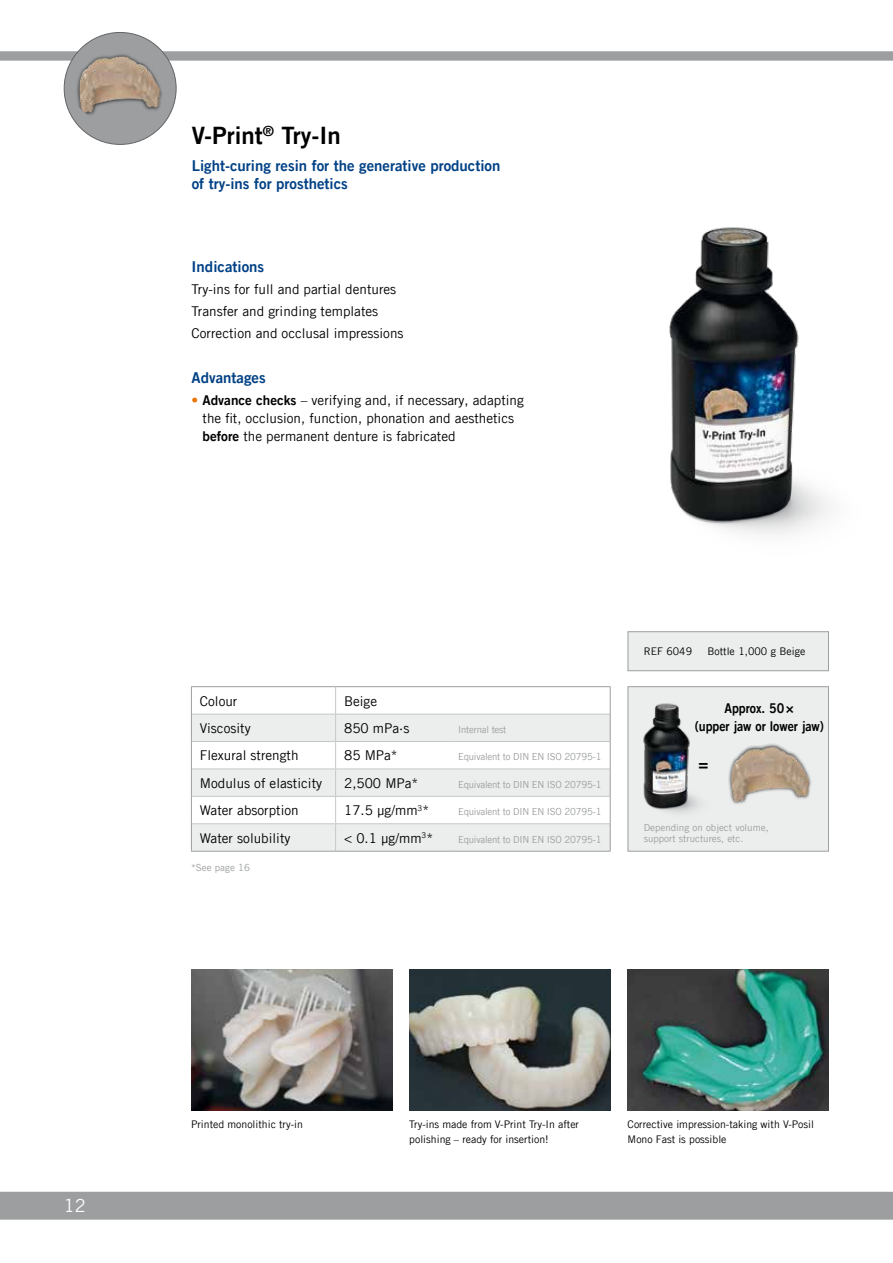
<style>
.page{position:relative;width:893px;height:1263px;background:#fff}
.page>*{position:absolute;margin:0;border:0;box-sizing:border-box;transform-origin:0 0}
.t1{font:24px "Trade Gothic LT Com Bd 2";color:#000}
.t2{font:18px "Trade Gothic LT Com";color:#fff}
.t3{font:16.5px "Trade Gothic LT Com Bd 2";color:#000}
.t4{font:15px/18px "Trade Gothic LT Com Bd 2";color:#004185}
.t5{font:13.5px/22.2px "Trade Gothic LT Com";color:#000}
.t6{font:13.5px/18px "Trade Gothic LT Com Bd 2";letter-spacing:-.005em;color:#000;text-align:center;scale:.92 1}
.t7{font:10.5px/15px "Trade Gothic LT Com";color:#000}
.t8{font:9.75px "Trade Gothic LT Com";letter-spacing:-.02em;color:#9c9e9f}
.t9{font:9.75px/11.7px "Trade Gothic LT Com";color:#9c9e9f}
.s1{color:#ec7404}
.s2{font-family:"Trade Gothic LT Com Bd 2"}
</style>
<div class="page">
<div style="left:0;top:1192px;width:893px;height:27px;background:#9c9e9f"></div>
<svg style="left:0;top:51px;width:893px;height:10px"></svg>
<div style="left:628px;top:631px;width:201px;height:40px;background:#eceded;border:1px solid #9c9e9f"></div>
<div style="left:64px;top:32px;width:112px;height:112px;background:#9c9e9f;border-radius:50%"></div>
<div style="left:76px;top:53px;width:88px;height:64px;background:#000;opacity:.73"></div>
<img style="left:80px;top:57px;width:80px;height:56px">
<div style="left:628px;top:686px;width:201px;height:165px;background:#eceded;border:1px solid #9c9e9f"></div>
<div style="left:727px;top:743px;width:86px;height:62px;background:#000;opacity:.73"></div>
<img style="left:731px;top:747px;width:78px;height:55px">
<svg style="left:192px;top:687px;width:418px;height:27px"></svg>
<svg style="left:192px;top:715px;width:418px;height:136px;fill:#eceded"></svg>
<hr style="left:192px;top:714px;width:144px;height:1px;background:#c6c7c8">
<hr style="left:336px;top:714px;width:116px;height:1px;background:#c6c7c8">
<hr style="left:452px;top:714px;width:158px;height:1px;background:#c6c7c8">
<hr style="left:192px;top:741px;width:144px;height:1px;background:#c6c7c8">
<hr style="left:336px;top:741px;width:116px;height:1px;background:#c6c7c8">
<hr style="left:452px;top:741px;width:158px;height:1px;background:#c6c7c8">
<hr style="left:192px;top:768px;width:144px;height:1px;background:#c6c7c8">
<hr style="left:336px;top:768px;width:116px;height:1px;background:#c6c7c8">
<hr style="left:452px;top:768px;width:158px;height:1px;background:#c6c7c8">
<hr style="left:192px;top:796px;width:144px;height:1px;background:#c6c7c8">
<hr style="left:336px;top:796px;width:116px;height:1px;background:#c6c7c8">
<hr style="left:452px;top:796px;width:158px;height:1px;background:#c6c7c8">
<svg style="left:335px;top:687px;width:1px;height:164px"></svg>
<hr style="left:192px;top:823px;width:144px;height:1px;background:#c6c7c8">
<hr style="left:336px;top:823px;width:116px;height:1px;background:#c6c7c8">
<hr style="left:452px;top:823px;width:158px;height:1px;background:#c6c7c8">
<hr style="left:191px;top:686px;width:145px;height:1px;background:#9c9e9f">
<hr style="left:336px;top:686px;width:116px;height:1px;background:#9c9e9f">
<hr style="left:452px;top:686px;width:159px;height:1px;background:#9c9e9f">
<svg style="left:191px;top:687px;width:1px;height:164px"></svg>
<svg style="left:610px;top:687px;width:1px;height:164px"></svg>
<hr style="left:191px;top:851px;width:145px;height:1px;background:#9c9e9f">
<hr style="left:336px;top:851px;width:116px;height:1px;background:#9c9e9f">
<hr style="left:452px;top:851px;width:159px;height:1px;background:#9c9e9f">
<img style="left:669px;top:227px;width:161px;height:308px">
<img style="left:627px;top:686px;width:93px;height:155px">
<img style="left:191px;top:970px;width:201px;height:140px">
<img style="left:409px;top:970px;width:202px;height:140px">
<img style="left:628px;top:970px;width:201px;height:140px">
<h2 class="t2" style="left:64px;top:1195px;width:23px">12</h2>
<h1 class="t1" style="left:192px;top:121px;width:151px">V-Print<sup>®</sup> Try-In</h1>
<p class="t4" style="left:192px;top:156px;width:310px">Light-curing resin for the generative production of try-ins for prosthetics</p>
<p class="t4" style="left:192px;top:257px;width:74px">Indications</p>
<p class="t5" style="left:192px;top:278px;width:213px">Try-ins for full and partial dentures<br>Transfer and grinding templates<br>Correction and occlusal impressions</p>
<p class="t4" style="left:192px;top:368px;width:76px">Advantages</p>
<p class="t5" style="left:203px;top:391px;width:323px;line-height:18px;text-indent:-11px"><span class="s1">•</span> <span class="s2">Advance checks</span> – verifying and, if necessary, adapting the fit, occlusion, function, phonation and aesthetics <span class="s2">before</span> the permanent denture is fabricated</p>
<p class="t5" style="left:200px;top:689px;width:39px">Colour</p>
<p class="t5" style="left:344px;top:689px;width:35px">Beige</p>
<p class="t5" style="left:200px;top:717px;width:52px">Viscosity</p>
<p class="t5" style="left:344px;top:717px;width:67px">850 mPa∙s</p>
<p class="t8" style="left:458px;top:724px;width:50px">Internal test</p>
<p class="t5" style="left:200px;top:744px;width:100px">Flexural strength</p>
<p class="t5" style="left:344px;top:744px;width:55px">85 MPa*</p>
<p class="t8" style="left:458px;top:751px;width:145px">Equivalent to DIN EN ISO 20795-1</p>
<p class="t5" style="left:200px;top:772px;width:124px">Modulus of elasticity</p>
<p class="t5" style="left:344px;top:772px;width:76px">2,500 MPa*</p>
<p class="t8" style="left:458px;top:778px;width:145px">Equivalent to DIN EN ISO 20795-1</p>
<p class="t5" style="left:200px;top:799px;width:100px">Water absorption</p>
<p class="t5" style="left:344px;top:799px;width:87px">17.5 μg/mm<sup>3</sup>*</p>
<p class="t8" style="left:458px;top:806px;width:145px">Equivalent to DIN EN ISO 20795-1</p>
<p class="t5" style="left:200px;top:827px;width:92px">Water solubility</p>
<p class="t5" style="left:344px;top:827px;width:91px">&lt; 0.1 μg/mm<sup>3</sup>*</p>
<p class="t8" style="left:458px;top:833px;width:145px">Equivalent to DIN EN ISO 20795-1</p>
<p class="t9" style="left:191px;top:862px;width:61px">*See page 16</p>
<p class="t7" style="left:644px;top:643px;width:50px">REF 6049</p>
<p class="t7" style="left:707px;top:643px;width:99px">Bottle 1,000 g Beige</p>
<p class="t6" style="left:695px;top:698px;width:142px">Approx. 50×<br>(upper jaw or lower jaw)</p>
<p class="t3" style="left:699px;top:754px;width:11px">=</p>
<p class="t9" style="left:644px;top:821px;width:126px">Depending on object volume, support structures, etc.</p>
<p class="t7" style="left:191px;top:1117px;width:113px">Printed monolithic try-in</p>
<p class="t7" style="left:409px;top:1117px;width:171px">Try-ins made from V-Print Try-In after polishing – ready for insertion!</p>
<p class="t7" style="left:628px;top:1117px;width:188px">Corrective impression-taking with V-Posil<br>Mono Fast is possible</p>
</div>
